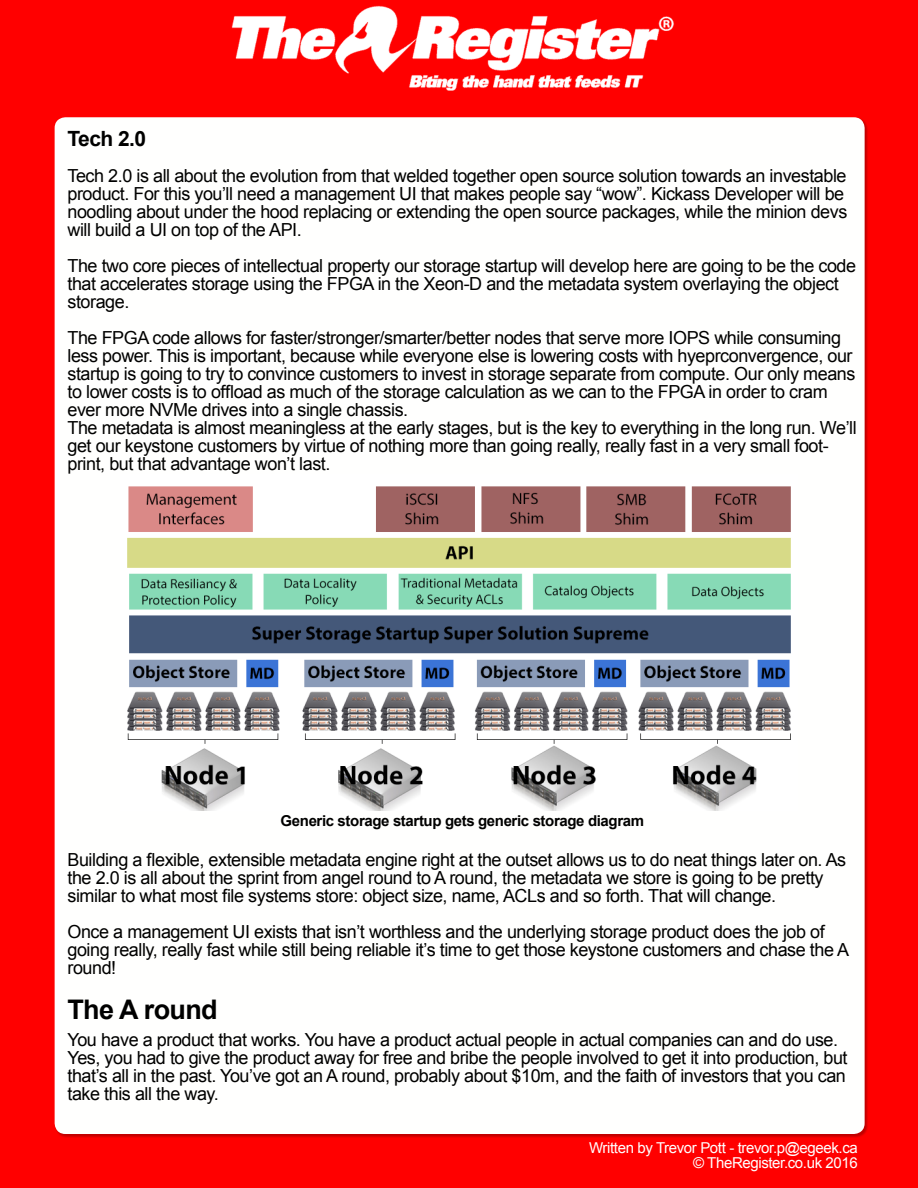
<style>
.page{position:relative;width:918px;height:1188px;background:#fff}
.page>*{position:absolute;margin:0;border:0;box-sizing:border-box;transform-origin:0 0}
.t1{font:700 27px "Arial";letter-spacing:-.025em;color:#000}
.t2{font:700 21px "Arial";color:#000}
.t3{font:18px/18px "Arial";letter-spacing:-.025em;color:#000}
.t4{font:15px/15px "Arial";letter-spacing:-.025em;color:#fff;text-align:right}
.t5{font:700 15px "Arial";letter-spacing:-.025em;color:#000}
</style>
<div class="page">
<img style="left:1px;top:1px;width:917px;height:1187px">
<div style="left:55px;top:117px;width:810px;height:1017px;background:#fffffe;border-radius:11px"></div>
<img style="left:127px;top:486px;width:664px;height:325px">
<p class="t2" style="left:68px;top:124px;width:80px">Tech 2.0</p>
<p class="t3" style="left:68px;top:167px;width:781px">Tech 2.0 is all about the evolution from that welded together open source solution towards an investable product. For this you’ll need a management UI that makes people say “wow”. Kickass Developer will be noodling about under the hood replacing or extending the open source packages, while the minion devs will build a UI on top of the API.</p>
<p class="t3" style="left:68px;top:257px;width:790px">The two core pieces of intellectual property our storage startup will develop here are going to be the code that accelerates storage using the FPGA in the Xeon-D and the metadata system overlaying the object storage.</p>
<p class="t3" style="left:68px;top:329px;width:791px">The FPGA code allows for faster/stronger/smarter/better nodes that serve more IOPS while consuming less power. This is important, because while everyone else is lowering costs with hyeprconvergence, our startup is going to try to convince customers to invest in storage separate from compute. Our only means to lower costs is to offload as much of the storage calculation as we can to the FPGA in order to cram ever more NVMe drives into a single chassis.<br>The metadata is almost meaningless at the early stages, but is the key to everything in the long run. We’ll get our keystone customers by virtue of nothing more than going really, really fast in a very small foot&shy;print, but that advantage won’t last.</p>
<p class="t5" style="left:281px;top:811px;width:365px">Generic storage startup gets generic storage diagram</p>
<p class="t3" style="left:68px;top:851px;width:780px">Building a flexible, extensible metadata engine right at the outset allows us to do neat things later on. As the 2.0 is all about the sprint from angel round to A round, the metadata we store is going to be pretty similar to what most file systems store: object size, name, ACLs and so forth. That will change.</p>
<p class="t3" style="left:68px;top:923px;width:783px">Once a management UI exists that isn’t worthless and the underlying storage product does the job of going really, really fast while still being reliable it’s time to get those keystone customers and chase the A round!</p>
<h1 class="t1" style="left:68px;top:991px;width:152px">The A round</h1>
<p class="t3" style="left:68px;top:1031px;width:782px">You have a product that works. You have a product actual people in actual companies can and do use.<br>Yes, you had to give the product away for free and bribe the people involved to get it into production, but that’s all in the past. You’ve got an A round, probably about $10m, and the faith of investors that you can take this all the way.</p>
<p class="t4" style="left:589px;top:1140px;width:270px">Written by Trevor Pott - trevor.p@egeek.ca © TheRegister.co.uk 2016</p>
</div>
